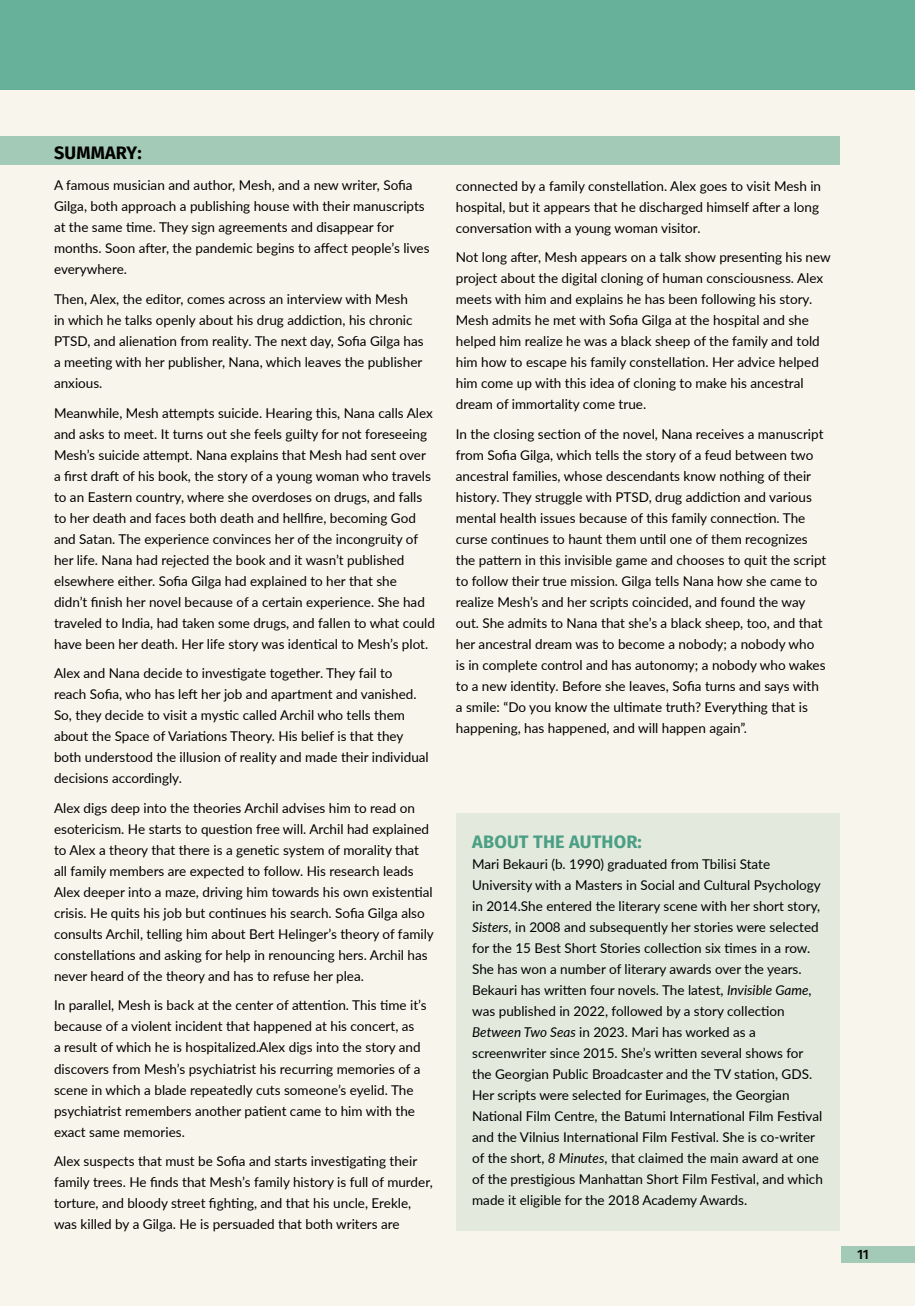
<style>
.page{position:relative;width:915px;height:1306px;background:#fff}
.page>*{position:absolute;margin:0;border:0;box-sizing:border-box;transform-origin:0 0}
.t1{font:700 18px "Fira GO";letter-spacing:.01em;color:#4a9f85}
.t2{font:700 18px "Fira GO";letter-spacing:.01em;color:#000}
.t3{font:13.5px/21px "Lato";color:#000}
.t4{font:500 13.5px "Fira GO";color:#000}
.s1{font-style:italic}
</style>
<div class="page">
<div style="left:0;top:0;width:914px;height:1305px;background:#f8f6ec"></div>
<div style="left:0;top:0;width:914px;height:89px;background:#67b19a"></div>
<div style="left:0;top:136px;width:839px;height:28px;background:#a3cab6"></div>
<div style="left:455px;top:813px;width:384px;height:417px;background:#e4e9dd"></div>
<div style="left:840px;top:1246px;width:74px;height:16px;background:#a3cab6"></div>
<h1 class="t2" style="left:54px;top:142px;width:89px">SUMMARY:</h1>
<p class="t3" style="left:54px;top:174px;width:377px">A famous musician and author, Mesh, and a new writer, Sofia Gilga, both approach a publishing house with their manuscripts at the same time. They sign agreements and disappear for months. Soon after, the pandemic begins to affect people’s lives everywhere.</p>
<p class="t3" style="left:54px;top:288px;width:371px">Then, Alex, the editor, comes across an interview with Mesh<br>in which he talks openly about his drug addiction, his chronic PTSD, and alienation from reality. The next day, Sofia Gilga has a meeting with her publisher, Nana, which leaves the publisher anxious.</p>
<p class="t3" style="left:54px;top:401px;width:382px">Meanwhile, Mesh attempts suicide. Hearing this, Nana calls Alex and asks to meet. It turns out she feels guilty for not foreseeing Mesh’s suicide attempt. Nana explains that Mesh had sent over a first draft of his book, the story of a young woman who travels to an Eastern country, where she overdoses on drugs, and falls to her death and faces both death and hellfire, becoming God and Satan. The experience convinces her of the incongruity of her life. Nana had rejected the book and it wasn’t published elsewhere either. Sofia Gilga had explained to her that she<br>didn’t finish her novel because of a certain experience. She had traveled to India, had taken some drugs, and fallen to what could have been her death. Her life story was identical to Mesh’s plot.</p>
<p class="t3" style="left:54px;top:662px;width:376px">Alex and Nana decide to investigate together. They fail to<br>reach Sofia, who has left her job and apartment and vanished.<br>So, they decide to visit a mystic called Archil who tells them about the Space of Variations Theory. His belief is that they both understood the illusion of reality and made their individual decisions accordingly.</p>
<p class="t3" style="left:54px;top:796px;width:381px">Alex digs deep into the theories Archil advises him to read on esotericism. He starts to question free will. Archil had explained to Alex a theory that there is a genetic system of morality that all family members are expected to follow. His research leads Alex deeper into a maze, driving him towards his own existential crisis. He quits his job but continues his search. Sofia Gilga also consults Archil, telling him about Bert Helinger’s theory of family constellations and asking for help in renouncing hers. Archil has never heard of the theory and has to refuse her plea.</p>
<p class="t3" style="left:54px;top:994px;width:374px">In parallel, Mesh is back at the center of attention. This time it’s because of a violent incident that happened at his concert, as<br>a result of which he is hospitalized.Alex digs into the story and discovers from Mesh’s psychiatrist his recurring memories of a scene in which a blade repeatedly cuts someone’s eyelid. The psychiatrist remembers another patient came to him with the exact same memories.</p>
<p class="t3" style="left:54px;top:1150px;width:380px">Alex suspects that must be Sofia and starts investigating their family trees. He finds that Mesh’s family history is full of murder, torture, and bloody street fighting, and that his uncle, Erekle, was killed by a Gilga. He is persuaded that both writers are</p>
<p class="t3" style="left:455px;top:175px;width:366px">connected by a family constellation. Alex goes to visit Mesh in hospital, but it appears that he discharged himself after a long conversation with a young woman visitor.</p>
<p class="t3" style="left:455px;top:246px;width:376px">Not long after, Mesh appears on a talk show presenting his new project about the digital cloning of human consciousness. Alex meets with him and explains he has been following his story.<br>Mesh admits he met with Sofia Gilga at the hospital and she helped him realize he was a black sheep of the family and told him how to escape his family constellation. Her advice helped him come up with this idea of cloning to make his ancestral dream of immortality come true.</p>
<p class="t3" style="left:455px;top:423px;width:372px">In the closing section of the novel, Nana receives a manuscript from Sofia Gilga, which tells the story of a feud between two ancestral families, whose descendants know nothing of their history. They struggle with PTSD, drug addiction and various mental health issues because of this family connection. The curse continues to haunt them until one of them recognizes the pattern in this invisible game and chooses to quit the script to follow their true mission. Gilga tells Nana how she came to realize Mesh’s and her scripts coincided, and found the way out. She admits to Nana that she’s a black sheep, too, and that her ancestral dream was to become a nobody; a nobody who is in complete control and has autonomy; a nobody who wakes to a new identity. Before she leaves, Sofia turns and says with a smile: “Do you know the ultimate truth? Everything that is happening, has happened, and will happen again”.</p>
<h1 class="t1" style="left:472px;top:831px;width:171px">ABOUT THE AUTHOR:</h1>
<p class="t3" style="left:472px;top:853px;width:352px">Mari Bekauri (b. 1990) graduated from Tbilisi State University with a Masters in Social and Cultural Psychology in 2014.She entered the literary scene with her short story, <span class="s1">Sisters</span>, in 2008 and subsequently her stories were selected for the 15 Best Short Stories collection six times in a row.<br>She has won a number of literary awards over the years.<br>Bekauri has written four novels. The latest, <span class="s1">Invisible Game</span>, was published in 2022, followed by a story collection <span class="s1">Between Two Seas</span> in 2023. Mari has worked as a screenwriter since 2015. She’s written several shows for the Georgian Public Broadcaster and the TV station, GDS.<br>Her scripts were selected for Eurimages, the Georgian National Film Centre, the Batumi International Film Festival and the Vilnius International Film Festival. She is co-writer of the short, <span class="s1">8 Minutes</span>, that claimed the main award at one of the prestigious Manhattan Short Film Festival, and which made it eligible for the 2018 Academy Awards.</p>
<p class="t4" style="left:856px;top:1246px;width:13px">11</p>
</div>
